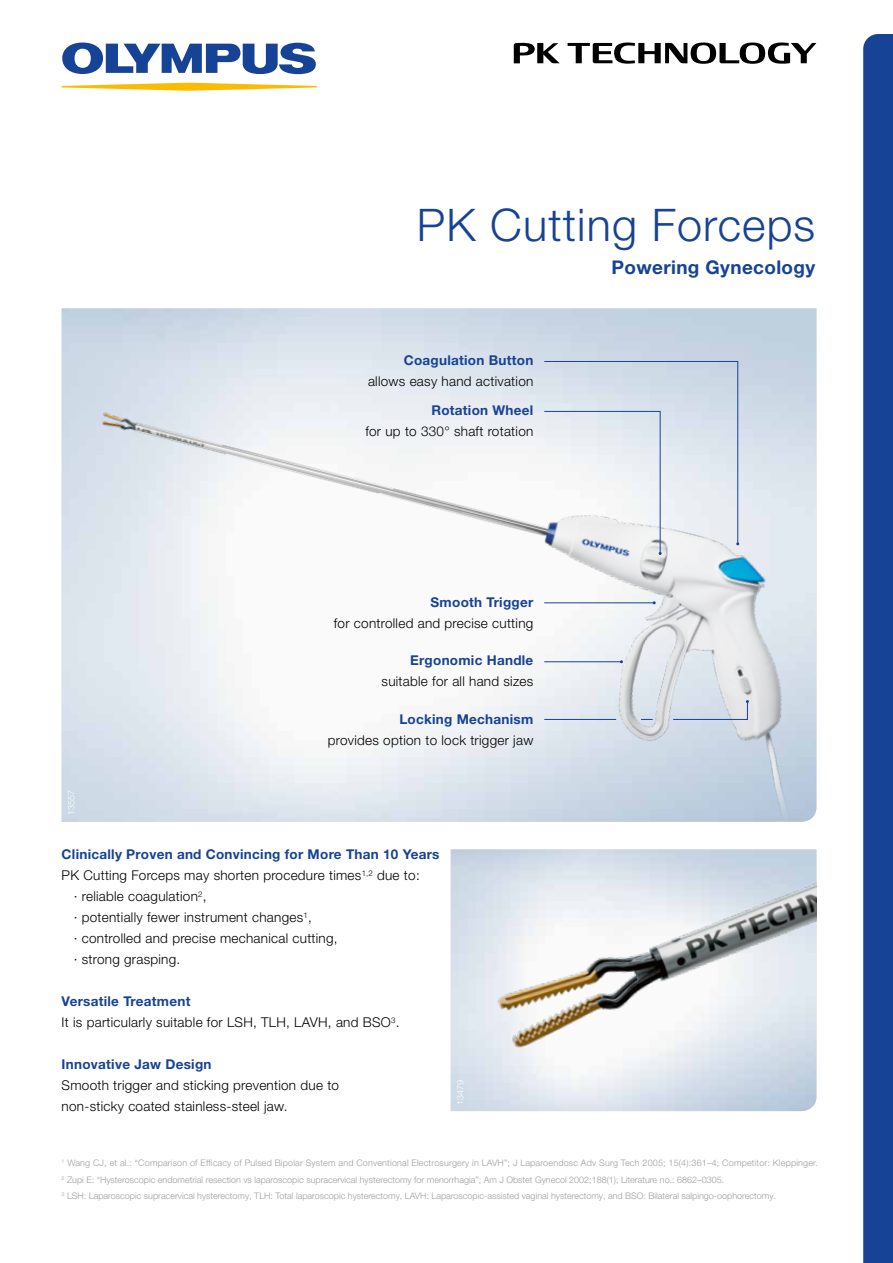
<style>
.page{position:relative;width:893px;height:1263px;background:#fff}
.page>*{position:absolute;margin:0;border:0;box-sizing:border-box;transform-origin:0 0}
.t1{font:300 45px "Helvetica Neue LT Pro";letter-spacing:.025em;color:#164395}
.t2{font:700 18.9px "Helvetica Neue LT Pro";letter-spacing:.02em;color:#164395}
.t3{font:300 13.5px/21px "Helvetica Neue LT Pro";letter-spacing:.02em;color:#000}
.t4{font:700 13.5px "Helvetica Neue LT Pro";letter-spacing:.02em;color:#164395}
.t5{font:300 9px/16.5px "Helvetica Neue LT Pro";color:#9e9d9d}
.t6{font:300 9px "Helvetica Neue LT Pro";color:#fff}
.s1{font-weight:700;color:#164395}
</style>
<div class="page">
<svg style="left:62px;top:43px;width:254px;height:31px"></svg>
<svg style="left:62px;top:83px;width:255px;height:8px"></svg>
<svg style="left:863px;top:34px;width:30px;height:1229px;background:#1b4797"></svg>
<img style="left:79px;top:347px;width:737px;height:475px">
<svg style="left:544px;top:361px;width:195px;height:194px"></svg>
<hr style="left:544px;top:602px;width:110px;height:1px;background:#164395">
<hr style="left:544px;top:661px;width:77px;height:1px;background:#164395">
<hr style="left:544px;top:719px;width:72px;height:1px;background:#164395">
<svg style="left:641px;top:719px;width:12px;height:1px"></svg>
<svg style="left:672px;top:700px;width:77px;height:20px;background:#ccd5e3"></svg>
<img style="left:458px;top:869px;width:358px;height:219px">
<svg style="left:514px;top:42px;width:46px;height:21px"></svg>
<svg style="left:568px;top:42px;width:248px;height:22px"></svg>
<h1 class="t1" style="left:417px;top:198px;width:400px">PK Cutting Forceps</h1>
<h2 class="t2" style="left:611px;top:256px;width:205px">Powering Gynecology</h2>
<h3 class="t4" style="left:404px;top:352px;width:131px">Coagulation Button</h3>
<h3 class="t3" style="left:368px;top:371px;width:167px">allows easy hand activation</h3>
<h3 class="t4" style="left:431px;top:402px;width:103px">Rotation Wheel</h3>
<h3 class="t3" style="left:365px;top:421px;width:170px">for up to 330° shaft rotation</h3>
<p class="t6" style="left:66px;top:815px;width:27px;rotate:-90deg">13557</p>
<h3 class="t4" style="left:431px;top:594px;width:104px">Smooth Trigger</h3>
<h3 class="t3" style="left:334px;top:612px;width:201px">for controlled and precise cutting</h3>
<h3 class="t4" style="left:410px;top:652px;width:125px">Ergonomic Handle</h3>
<h3 class="t3" style="left:382px;top:671px;width:153px">suitable for all hand sizes</h3>
<h3 class="t4" style="left:399px;top:711px;width:136px">Locking Mechanism</h3>
<h3 class="t3" style="left:328px;top:729px;width:207px">provides option to lock trigger jaw</h3>
<h3 class="t4" style="left:62px;top:846px;width:379px">Clinically Proven and Convincing for More Than 10 Years</h3>
<h3 class="t3" style="left:62px;top:864px;width:360px">PK Cutting Forceps may shorten procedure times<sup>1,2</sup> due to:</h3>
<h3 class="t3" style="left:74px;top:885px;width:134px">· reliable coagulation<sup>2</sup>,</h3>
<h3 class="t3" style="left:74px;top:906px;width:240px">· potentially fewer instrument changes<sup>1</sup>,</h3>
<h3 class="t3" style="left:74px;top:927px;width:265px">· controlled and precise mechanical cutting,</h3>
<h3 class="t3" style="left:74px;top:948px;width:108px">· strong grasping.</h3>
<h3 class="t3" style="left:62px;top:990px;width:339px"><span class="s1">Versatile Treatment<br></span>It is particularly suitable for LSH, TLH, LAVH, and BSO<sup>3</sup>.</h3>
<h3 class="t4" style="left:62px;top:1056px;width:151px">Innovative Jaw Design</h3>
<h3 class="t3" style="left:62px;top:1074px;width:279px">Smooth trigger and sticking prevention due to non-sticky coated stainless-steel jaw.</h3>
<p class="t6" style="left:455px;top:1105px;width:27px;rotate:-90deg">13479</p>
<p class="t5" style="left:62px;top:1154px;width:758px"><sup>1</sup> Wang CJ, et al.: “Comparison of Efficacy of Pulsed Bipolar System and Conventional Electrosurgery in LAVH”; J Laparoendosc Adv Surg Tech 2005; 15(4):361–4; Competitor: Kleppinger.<br><sup>2</sup> Zupi E: “Hysteroscopic endometrial resection vs laparoscopic supracervical hysterectomy for menorrhagia”; Am J Obstet Gynecol 2002;188(1); Literature no.: 6862–0305.<br><sup>3</sup> LSH: Laparoscopic supracervical hysterectomy, TLH: Total laparoscopic hysterectomy, LAVH: Laparoscopic-assisted vaginal hysterectomy, and BSO: Bilateral salpingo-oophorectomy.</p>
</div>
